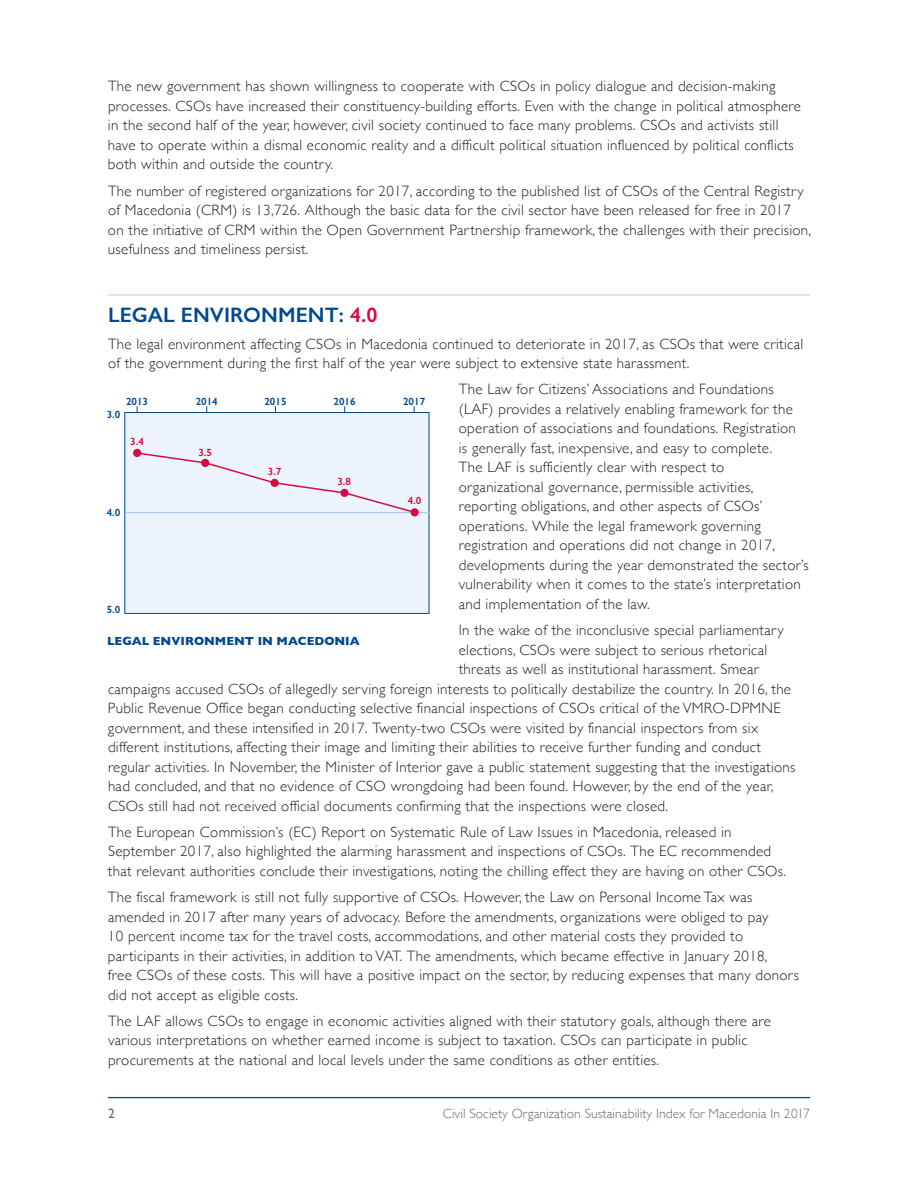
<style>
.page{position:relative;width:918px;height:1188px;background:#fff}
.page>*{position:absolute;margin:0;border:0;box-sizing:border-box;transform-origin:0 0}
.t1{font:600 21px "Gill Sans";letter-spacing:.005em;color:#014990}
.t2{font:300 15px/19.5px "Gill Sans";letter-spacing:.02em;color:#231f20}
.t3{font:300 13.5px "Gill Sans";letter-spacing:.005em;color:#69696c}
.t4{font:13.5px "Gill Sans";color:#69696c}
.t5{font:700 12px "Gill Sans";color:#014990}
.t6{font:600 10.5px "Gill Sans";color:#014990}
.t7{font:600 10.5px "Gill Sans";color:#d20d44}
.s1{color:#d20d44}
</style>
<div class="page">
<hr style="left:108px;top:1097px;width:702px;height:1px;background:#014990">
<hr style="left:108px;top:295px;width:702px;height:1px;background:#afcae9">
<div style="left:125px;top:413px;width:304px;height:200px;background:#edf3fa"></div>
<div style="left:125px;top:412px;width:304px;height:202px;border:1px solid #014990"></div>
<svg style="left:126px;top:451px;width:303px;height:63px"></svg>
<div style="left:411px;top:508px;width:8px;height:8px;background:#d20d44;border-radius:50%"></div>
<div style="left:340px;top:489px;width:9px;height:8px;background:#d20d44;border-radius:50%"></div>
<div style="left:271px;top:479px;width:8px;height:8px;background:#d20d44;border-radius:50%"></div>
<div style="left:201px;top:459px;width:8px;height:8px;background:#d20d44;border-radius:50%"></div>
<div style="left:133px;top:449px;width:8px;height:8px;background:#d20d44;border-radius:50%"></div>
<p class="t2" style="left:108px;top:76px;width:695px">The new government has shown willingness to cooperate with CSOs in policy dialogue and decision-making processes. CSOs have increased their constituency-building efforts. Even with the change in political atmosphere in the second half of the year, however, civil society continued to face many problems. CSOs and activists still have to operate within a dismal economic reality and a difficult political situation influenced by political conflicts both within and outside the country.</p>
<p class="t2" style="left:108px;top:180px;width:705px">The number of registered organizations for 2017, according to the published list of CSOs of the Central Registry of Macedonia (CRM) is 13,726. Although the basic data for the civil sector have been released for free in 2017<br>on the initiative of CRM within the Open Government Partnership framework, the challenges with their precision, usefulness and timeliness persist.</p>
<h1 class="t1" style="left:108px;top:303px;width:271px">LEGAL ENVIRONMENT: <span class="s1">4.0</span></h1>
<p class="t2" style="left:108px;top:333px;width:697px">The legal environment affecting CSOs in Macedonia continued to deteriorate in 2017, as CSOs that were critical of the government during the first half of the year were subject to extensive state harassment.</p>
<p class="t2" style="left:459px;top:379px;width:351px">The Law for Citizens’ Associations and Foundations (LAF) provides a relatively enabling framework for the operation of associations and foundations. Registration<br>is generally fast, inexpensive, and easy to complete.<br>The LAF is sufficiently clear with respect to organizational governance, permissible activities, reporting obligations, and other aspects of CSOs’ operations. While the legal framework governing registration and operations did not change in 2017, developments during the year demonstrated the sector’s vulnerability when it comes to the state’s interpretation and implementation of the law.</p>
<p class="t2" style="left:459px;top:620px;width:326px">In the wake of the inconclusive special parliamentary</p>
<p class="t2" style="left:459px;top:639px;width:310px">elections, CSOs were subject to serious rhetorical</p>
<p class="t2" style="left:459px;top:659px;width:302px">threats as well as institutional harassment. Smear</p>
<p class="t2" style="left:108px;top:678px;width:685px">campaigns accused CSOs of allegedly serving foreign interests to politically destabilize the country. In 2016, the</p>
<p class="t2" style="left:108px;top:698px;width:674px">Public Revenue Office began conducting selective financial inspections of CSOs critical of the VMRO-DPMNE</p>
<p class="t2" style="left:108px;top:717px;width:652px">government, and these intensified in 2017. Twenty-two CSOs were visited by financial inspectors from six</p>
<p class="t2" style="left:108px;top:737px;width:655px">different institutions, affecting their image and limiting their abilities to receive further funding and conduct</p>
<p class="t2" style="left:108px;top:756px;width:689px">regular activities. In November, the Minister of Interior gave a public statement suggesting that the investigations</p>
<p class="t2" style="left:108px;top:776px;width:667px">had concluded, and that no evidence of CSO wrongdoing had been found. However, by the end of the year,</p>
<p class="t2" style="left:108px;top:795px;width:562px">CSOs still had not received official documents confirming that the inspections were closed.</p>
<p class="t2" style="left:108px;top:822px;width:680px">The European Commission’s (EC) Report on Systematic Rule of Law Issues in Macedonia, released in<br>September 2017, also highlighted the alarming harassment and inspections of CSOs. The EC recommended that relevant authorities conclude their investigations, noting the chilling effect they are having on other CSOs.</p>
<p class="t2" style="left:108px;top:887px;width:693px">The fiscal framework is still not fully supportive of CSOs. However, the Law on Personal Income Tax was amended in 2017 after many years of advocacy. Before the amendments, organizations were obliged to pay<br>10 percent income tax for the travel costs, accommodations, and other material costs they provided to participants in their activities, in addition to VAT. The amendments, which became effective in January 2018,<br>free CSOs of these costs. This will have a positive impact on the sector, by reducing expenses that many donors did not accept as eligible costs.</p>
<p class="t2" style="left:108px;top:1011px;width:665px">The LAF allows CSOs to engage in economic activities aligned with their statutory goals, although there are various interpretations on whether earned income is subject to taxation. CSOs can participate in public procurements at the national and local levels under the same conditions as other entities.</p>
<p class="t6" style="left:126px;top:395px;width:24px">2013</p>
<p class="t6" style="left:196px;top:395px;width:24px">2014</p>
<p class="t6" style="left:264px;top:395px;width:24px">2015</p>
<p class="t6" style="left:334px;top:395px;width:24px">2016</p>
<p class="t6" style="left:403px;top:395px;width:24px">2017</p>
<p class="t7" style="left:130px;top:435px;width:15px">3.4</p>
<p class="t7" style="left:198px;top:446px;width:15px">3.5</p>
<p class="t6" style="left:107px;top:408px;width:15px">3.0</p>
<p class="t7" style="left:268px;top:465px;width:15px">3.7</p>
<p class="t7" style="left:337px;top:475px;width:15px">3.8</p>
<p class="t7" style="left:408px;top:494px;width:15px">4.0</p>
<p class="t6" style="left:107px;top:506px;width:15px">4.0</p>
<p class="t6" style="left:107px;top:604px;width:15px">5.0</p>
<p class="t5" style="left:107px;top:632px;width:254px">LEGAL ENVIRONMENT IN MACEDONIA</p>
<p class="t4" style="left:108px;top:1106px;width:8px">2</p>
<p class="t3" style="left:443px;top:1103px;width:369px">Civil Society Organization Sustainability Index for Macedonia In 2017</p>
</div>
